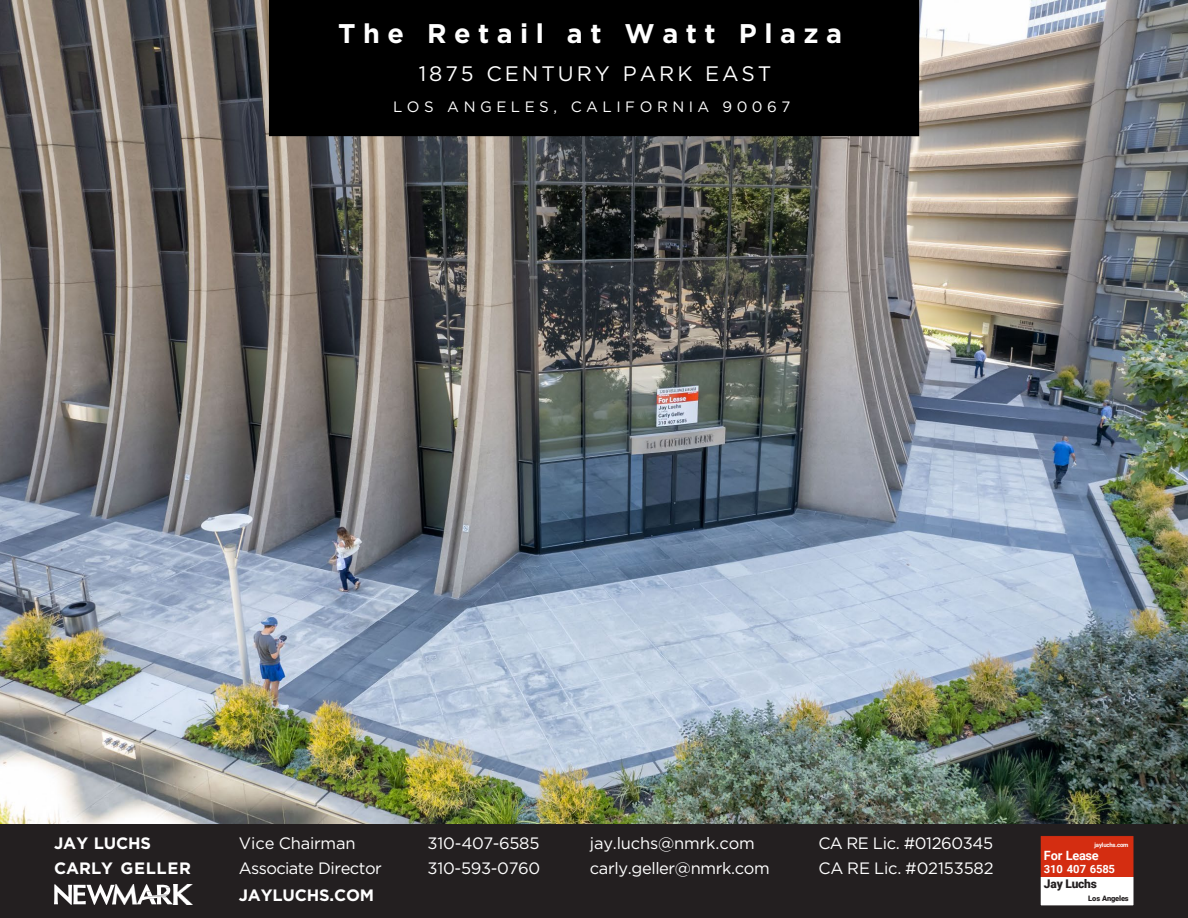
<style>
.page{position:relative;width:1188px;height:918px;background:#fff}
.page>*{position:absolute;margin:0;border:0;box-sizing:border-box;transform-origin:0 0}
.t1{font:700 27px "Gotham";letter-spacing:.28em;color:#fff}
.t2{font:21px "Gotham";letter-spacing:.14em;color:#fff}
.t3{font:16.5px/24.3px "Gotham";letter-spacing:-.02em;color:#fff}
.t4{font:700 16.5px/24.3px "Gotham";letter-spacing:-.005em;color:#fff}
.t5{font:15px "Gotham";letter-spacing:.3em;color:#fff}
.t6{font:700 12.75px "Roboto";letter-spacing:-.02em;color:#fff}
.t7{font:900 12px "Roboto";letter-spacing:-.015em;color:#231f20}
.t8{font:700 11.25px "Roboto";color:#fff}
.t9{font:900 7.5px "Roboto";letter-spacing:-.02em;color:#231f20}
.t10{font:700 6px "Roboto";letter-spacing:-.03em;color:#fff}
</style>
<div class="page">
<div style="left:0;top:824px;width:1188px;height:94px;background:#231f20"></div>
<svg style="left:54px;top:884px;width:58px;height:21px"></svg>
<img style="left:173px;top:885px;width:19px;height:19px">
<svg style="left:137px;top:884px;width:36px;height:20px"></svg>
<img style="left:112px;top:884px;width:24px;height:21px">
<div style="left:1040px;top:877px;width:94px;height:29px;background:#fff"></div>
<div style="left:1040px;top:836px;width:94px;height:41px;background:#d42d11"></div>
<div style="left:1040px;top:835px;width:94px;height:71px;border:1px solid #231f20"></div>
<img style="left:0;top:0;width:1188px;height:823px">
<div style="left:269px;top:0;width:650px;height:136px;background:#000"></div>
<p class="t1" style="left:338px;top:18px;width:506px">The Retail at Watt Plaza</p>
<p class="t2" style="left:419px;top:61px;width:354px">1875 CENTURY PARK EAST</p>
<p class="t5" style="left:393px;top:98px;width:399px">LOS ANGELES, CALIFORNIA 90067</p>
<p class="t4" style="left:54px;top:832px;width:138px">JAY LUCHS<br>CARLY GELLER</p>
<p class="t3" style="left:239px;top:832px;width:145px">Vice Chairman<br>Associate Director</p>
<p class="t4" style="left:239px;top:883px;width:137px">JAYLUCHS.COM</p>
<p class="t3" style="left:428px;top:832px;width:114px">310-407-6585<br>310-593-0760</p>
<p class="t3" style="left:590px;top:832px;width:181px">jay.luchs@nmrk.com carly.geller@nmrk.com</p>
<p class="t3" style="left:818px;top:832px;width:177px">CA RE Lic. #01260345<br>CA RE Lic. #02153582</p>
<p class="t10" style="left:1095px;top:840px;width:35px">jayluchs.com</p>
<p class="t6" style="left:1044px;top:847px;width:57px">For Lease</p>
<p class="t8" style="left:1044px;top:861px;width:73px">310 407 6585</p>
<p class="t7" style="left:1044px;top:876px;width:55px">Jay Luchs</p>
<p class="t9" style="left:1088px;top:893px;width:42px">Los Angeles</p>
</div>
